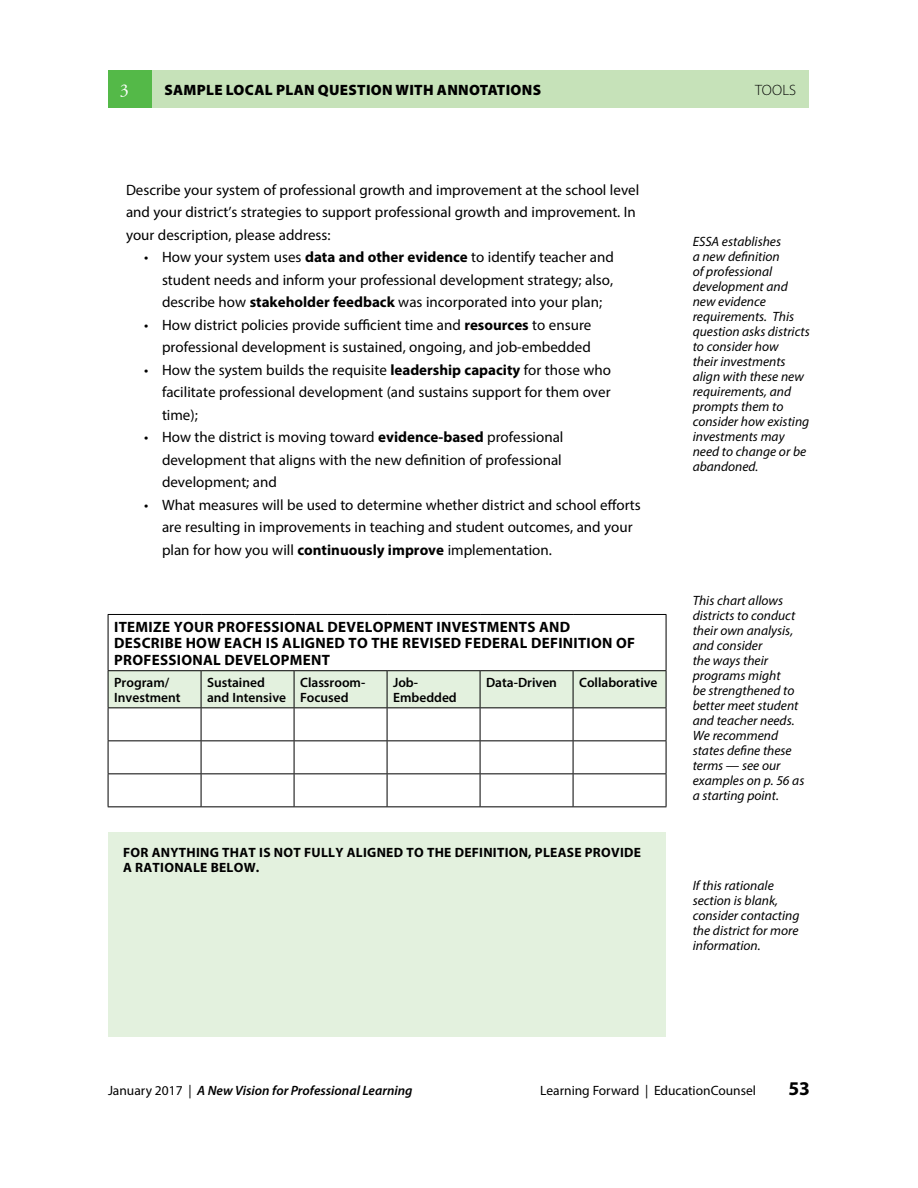
<style>
.page{position:relative;width:918px;height:1188px;background:#fff}
.page>*{position:absolute;margin:0;border:0;box-sizing:border-box;transform-origin:0 0}
.t1{font:700 19.5px "Myriad Pro";color:#000}
.t2{font:18px "Adobe Garamond Pro";color:#fff}
.t3{font:15px/22.5px "Myriad Pro";color:#000;text-align:justify}
.t4{font:700 15px/16.5px "Myriad Pro";letter-spacing:.02em;color:#000}
.t5{font:900 15px "Myriad Pro";letter-spacing:.02em;color:#000}
.t6{font:300 15px "Myriad Pro";letter-spacing:.01em;color:#000}
.t7{font:italic 13.5px/15px "Myriad Pro";color:#000}
.t8{font:600 13.5px/15px "Myriad Pro";color:#000}
.t9{font:700 13.5px/15px "Myriad Pro";letter-spacing:.02em;color:#000}
.t10{font:italic 600 13.5px "Myriad Pro";color:#000}
.t11{font:13.5px "Myriad Pro";color:#000}
.s1{font-weight:700}
.s2{font-weight:400;font-style:normal}
</style>
<div class="page">
<div style="left:109px;top:671px;width:557px;height:36px;background:#e3f1de"></div>
<hr style="left:108px;top:614px;width:93px;height:1px;background:#000">
<hr style="left:108px;top:615px;width:1px;height:55px;background:#000">
<hr style="left:201px;top:614px;width:93px;height:1px;background:#000">
<hr style="left:294px;top:614px;width:93px;height:1px;background:#000">
<hr style="left:387px;top:614px;width:93px;height:1px;background:#000">
<hr style="left:480px;top:614px;width:93px;height:1px;background:#000">
<hr style="left:573px;top:614px;width:93px;height:1px;background:#000">
<hr style="left:666px;top:615px;width:1px;height:55px;background:#000">
<hr style="left:108px;top:670px;width:93px;height:1px;background:#000">
<hr style="left:108px;top:671px;width:1px;height:36px;background:#000">
<hr style="left:201px;top:670px;width:93px;height:1px;background:#000">
<hr style="left:201px;top:671px;width:1px;height:36px;background:#000">
<hr style="left:294px;top:670px;width:93px;height:1px;background:#000">
<hr style="left:294px;top:671px;width:1px;height:36px;background:#000">
<hr style="left:387px;top:670px;width:93px;height:1px;background:#000">
<hr style="left:387px;top:671px;width:1px;height:36px;background:#000">
<hr style="left:480px;top:670px;width:93px;height:1px;background:#000">
<hr style="left:480px;top:671px;width:1px;height:36px;background:#000">
<hr style="left:573px;top:670px;width:93px;height:1px;background:#000">
<hr style="left:573px;top:671px;width:1px;height:36px;background:#000">
<hr style="left:666px;top:671px;width:1px;height:36px;background:#000">
<hr style="left:108px;top:707px;width:93px;height:1px;background:#000">
<hr style="left:108px;top:708px;width:1px;height:32px;background:#000">
<hr style="left:201px;top:707px;width:93px;height:1px;background:#000">
<hr style="left:201px;top:708px;width:1px;height:32px;background:#000">
<hr style="left:294px;top:707px;width:93px;height:1px;background:#000">
<hr style="left:294px;top:708px;width:1px;height:32px;background:#000">
<hr style="left:387px;top:707px;width:93px;height:1px;background:#000">
<hr style="left:387px;top:708px;width:1px;height:32px;background:#000">
<hr style="left:480px;top:707px;width:93px;height:1px;background:#000">
<hr style="left:480px;top:708px;width:1px;height:32px;background:#000">
<hr style="left:573px;top:707px;width:93px;height:1px;background:#000">
<hr style="left:573px;top:708px;width:1px;height:32px;background:#000">
<hr style="left:666px;top:708px;width:1px;height:32px;background:#000">
<hr style="left:108px;top:740px;width:93px;height:1px;background:#000">
<hr style="left:108px;top:741px;width:1px;height:32px;background:#000">
<hr style="left:201px;top:740px;width:93px;height:1px;background:#000">
<hr style="left:201px;top:741px;width:1px;height:32px;background:#000">
<hr style="left:294px;top:740px;width:93px;height:1px;background:#000">
<hr style="left:294px;top:741px;width:1px;height:32px;background:#000">
<hr style="left:387px;top:740px;width:93px;height:1px;background:#000">
<hr style="left:387px;top:741px;width:1px;height:32px;background:#000">
<hr style="left:480px;top:740px;width:93px;height:1px;background:#000">
<hr style="left:480px;top:741px;width:1px;height:32px;background:#000">
<hr style="left:573px;top:740px;width:93px;height:1px;background:#000">
<hr style="left:573px;top:741px;width:1px;height:32px;background:#000">
<hr style="left:666px;top:741px;width:1px;height:32px;background:#000">
<hr style="left:108px;top:773px;width:93px;height:1px;background:#000">
<hr style="left:108px;top:774px;width:1px;height:32px;background:#000">
<hr style="left:201px;top:773px;width:93px;height:1px;background:#000">
<hr style="left:201px;top:774px;width:1px;height:32px;background:#000">
<hr style="left:294px;top:773px;width:93px;height:1px;background:#000">
<hr style="left:294px;top:774px;width:1px;height:32px;background:#000">
<hr style="left:387px;top:773px;width:93px;height:1px;background:#000">
<hr style="left:387px;top:774px;width:1px;height:32px;background:#000">
<hr style="left:480px;top:773px;width:93px;height:1px;background:#000">
<hr style="left:480px;top:774px;width:1px;height:32px;background:#000">
<hr style="left:573px;top:773px;width:93px;height:1px;background:#000">
<hr style="left:573px;top:774px;width:1px;height:32px;background:#000">
<hr style="left:666px;top:774px;width:1px;height:32px;background:#000">
<hr style="left:108px;top:806px;width:93px;height:1px;background:#000">
<hr style="left:201px;top:806px;width:93px;height:1px;background:#000">
<hr style="left:294px;top:806px;width:93px;height:1px;background:#000">
<hr style="left:387px;top:806px;width:93px;height:1px;background:#000">
<hr style="left:480px;top:806px;width:93px;height:1px;background:#000">
<hr style="left:573px;top:806px;width:93px;height:1px;background:#000">
<div style="left:108px;top:832px;width:558px;height:204px;background:#e3f1de"></div>
<div style="left:108px;top:70px;width:44px;height:38px;background:#54b948"></div>
<div style="left:152px;top:70px;width:657px;height:38px;background:#c6e2b9"></div>
<p class="t2" style="left:120px;top:79px;width:10px">3</p>
<p class="t5" style="left:164px;top:80px;width:378px">SAMPLE LOCAL PLAN QUESTION WITH ANNOTATIONS</p>
<p class="t6" style="left:755px;top:81px;width:42px">TOOLS</p>
<p class="t3" style="left:126px;top:178px;width:515px;text-align:left">Describe your system of professional growth and improvement at the school level and your district’s strategies to support professional growth and improvement. In your description, please address:</p>
<p class="t3" style="left:162px;top:246px;width:453px;text-indent:-18px">• How your system uses <span class="s1">data and other evidence</span> to identify teacher and student needs and inform your professional development strategy; also, describe how <span class="s1">stakeholder feedback</span> was incorporated into your plan;</p>
<p class="t3" style="left:144px;top:313px;width:449px;text-align:right">• How district policies provide sufficient time and <span class="s1">resources</span> to ensure professional development is sustained, ongoing, and job-embedded</p>
<p class="t3" style="left:162px;top:358px;width:451px;text-indent:-18px">• How the system builds the requisite <span class="s1">leadership capacity</span> for those who facilitate professional development (and sustains support for them over time);</p>
<p class="t3" style="left:162px;top:426px;width:403px;text-indent:-18px">• How the district is moving toward <span class="s1">evidence-based</span> professional development that aligns with the new definition of professional development; and</p>
<p class="t3" style="left:162px;top:493px;width:480px;text-align:left;text-indent:-18px">• What measures will be used to determine whether district and school efforts are resulting in improvements in teaching and student outcomes, and your plan for how you will <span class="s1">continuously improve</span> implementation.</p>
<p class="t4" style="left:114px;top:618px;width:523px">ITEMIZE YOUR PROFESSIONAL DEVELOPMENT INVESTMENTS AND<br>DESCRIBE HOW EACH IS ALIGNED TO THE REVISED FEDERAL DEFINITION OF<br>PROFESSIONAL DEVELOPMENT</p>
<p class="t8" style="left:114px;top:674px;width:68px">Program/<br>Investment</p>
<p class="t8" style="left:207px;top:674px;width:81px">Sustained and Intensive</p>
<p class="t8" style="left:300px;top:674px;width:67px">Classroom-<br>Focused</p>
<p class="t8" style="left:393px;top:674px;width:65px">Job-<br>Embedded</p>
<p class="t8" style="left:486px;top:674px;width:72px">Data-Driven</p>
<p class="t8" style="left:579px;top:674px;width:80px">Collaborative</p>
<p class="t9" style="left:123px;top:844px;width:519px">FOR ANYTHING THAT IS NOT FULLY ALIGNED TO THE DEFINITION, PLEASE PROVIDE<br>A RATIONALE BELOW.</p>
<p class="t7" style="left:693px;top:234px;width:119px">ESSA establishes<br>a new definition<br>of professional development and new evidence requirements. This question asks districts to consider how<br>their investments align with these new requirements, and prompts them to consider how existing investments may need to change or be abandoned.</p>
<p class="t7" style="left:693px;top:593px;width:113px">This chart allows districts to conduct their own analysis, and consider<br>the ways their programs might<br>be strengthened to better meet student and teacher needs.<br>We recommend states define these terms — see our examples on p. 56 as a starting point.</p>
<p class="t7" style="left:693px;top:878px;width:108px">If this rationale section is blank, consider contacting the district for more information.</p>
<p class="t10" style="left:108px;top:1082px;width:306px"><span class="s2">January 2017 |</span> A New Vision for Professional Learning</p>
<p class="t11" style="left:540px;top:1082px;width:217px">Learning Forward | EducationCounsel</p>
<h1 class="t1" style="left:788px;top:1076px;width:23px">53</h1>
</div>
